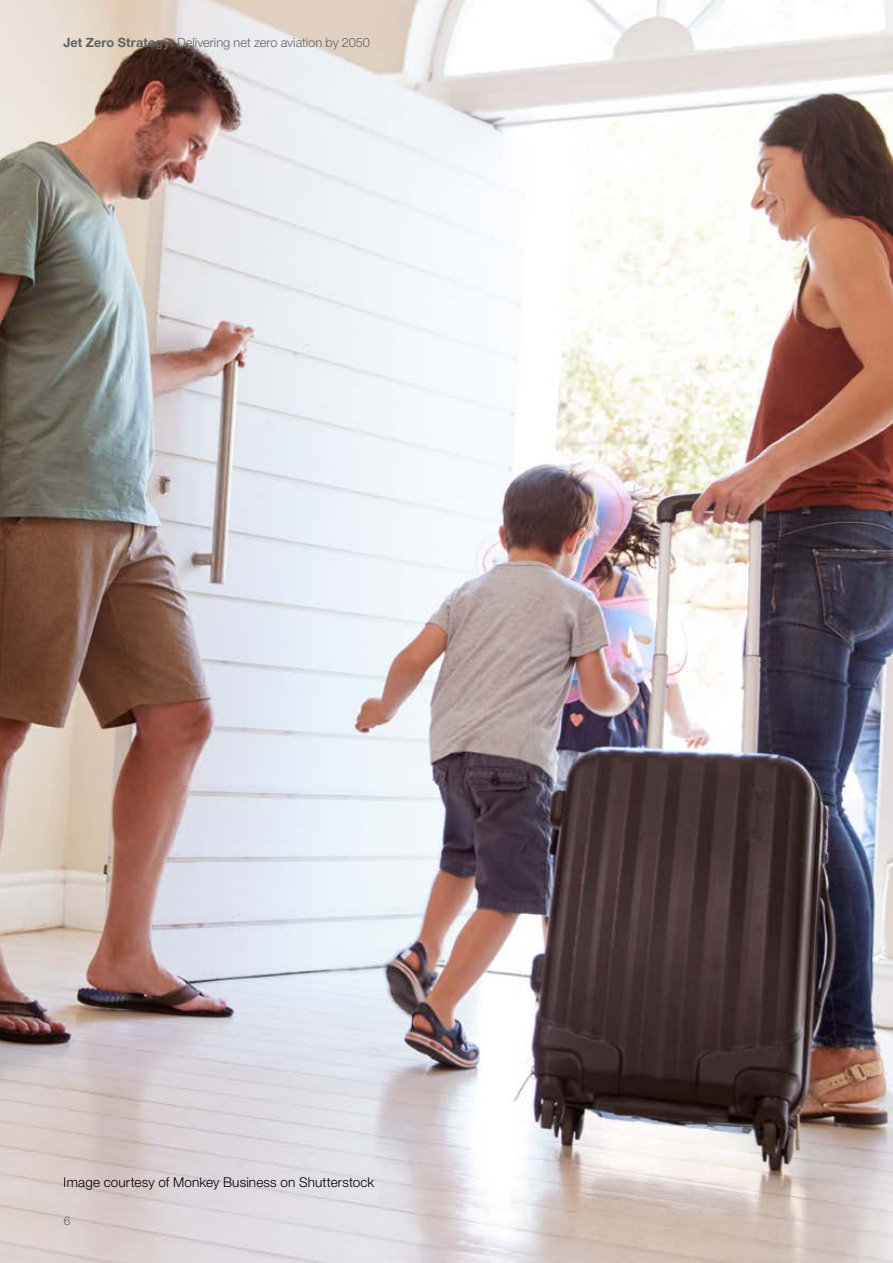
<style>
.page{position:relative;width:893px;height:1263px;background:#fff}
.page>*{position:absolute;margin:0;border:0;box-sizing:border-box;transform-origin:0 0}
.t1{font:300 13.5px "Helvetica Neue LT Pro";letter-spacing:.01em;color:#000}
.t2{font:300 12.75px "Helvetica Neue LT Pro";color:#626262}
.t3{font:300 12px "Helvetica Neue LT Pro";color:#626262}
.s1{font-weight:700}
</style>
<div class="page">
<img style="left:0;top:0;width:893px;height:1263px">
<p class="t2" style="left:63px;top:35px;width:308px"><span class="s1">Jet Zero Strategy:</span> Delivering net zero aviation by 2050</p>
<p class="t1" style="left:64px;top:1173px;width:312px">Image courtesy of Monkey Business on Shutterstock</p>
<p class="t3" style="left:64px;top:1213px;width:8px">6</p>
</div>
